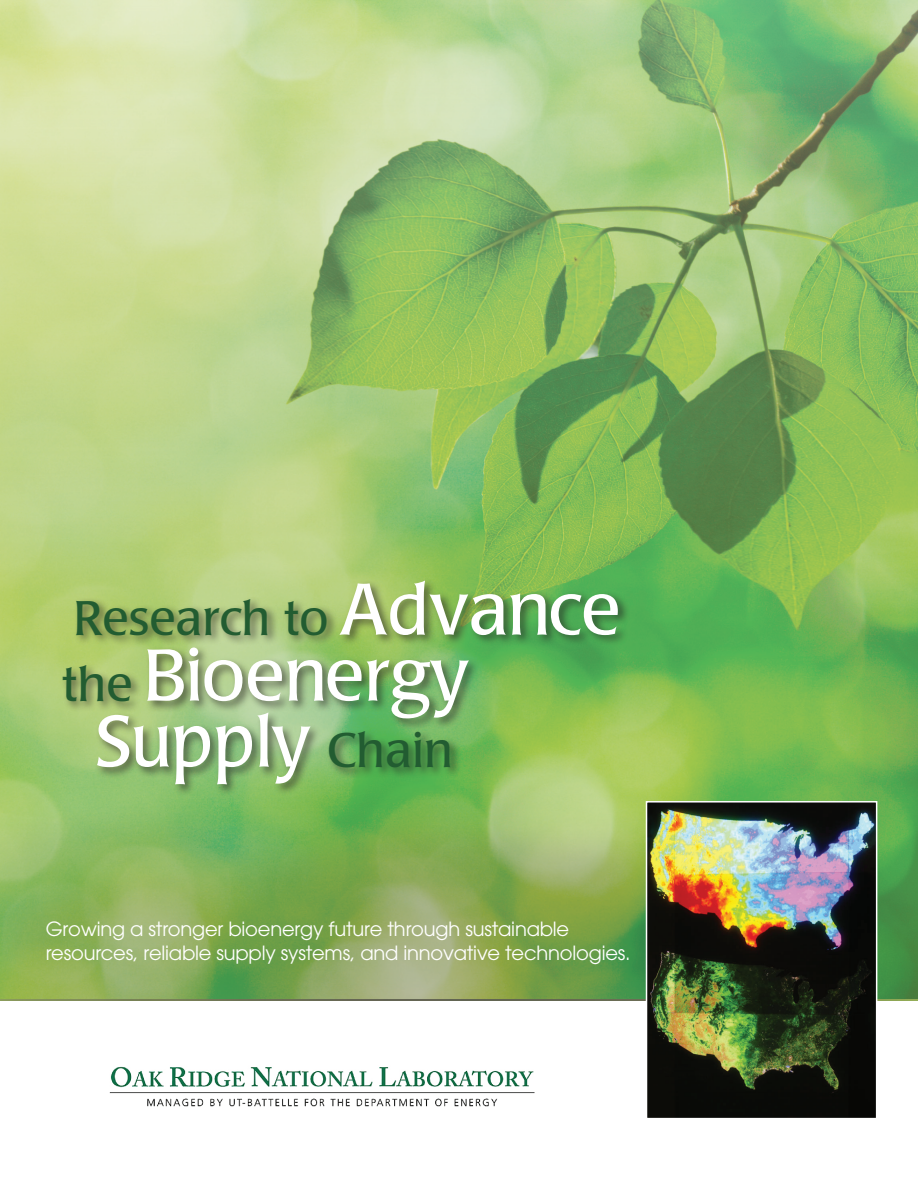
<style>
.page{position:relative;width:918px;height:1188px;background:#fff}
.page>*{position:absolute;margin:0;border:0;box-sizing:border-box;transform-origin:0 0}
.t1{font:72px/66px "Poppl Laudatio";color:#fff;text-align:center}
.t2{font:48px "Poppl Laudatio";color:#225c31}
.t3{font:19.5px/24px "Avant Garde";letter-spacing:-.01em;color:#fff}
.s1{font-size:72px;color:#fff}
.s2{font-size:48px;color:#225c31}
</style>
<div class="page">
<img style="left:0;top:1px;width:918px;height:998px">
<img style="left:649px;top:804px;width:225px;height:312px">
<div style="left:646px;top:801px;width:231px;height:318px;border:2px solid #fff"></div>
<div style="left:60px;top:577px;width:570px;height:219px;background:#231f20;opacity:.6"></div>
<img style="left:109px;top:1066px;width:426px;height:41px">
<h2 class="t2" style="left:74px;top:591px;width:548px">Research to <span class="s1">Advance</span></h2>
<h1 class="t1" style="left:63px;top:644px;width:408px"><span class="s2">the</span> Bioenergy<br>Supply <span class="s2">Chain</span></h1>
<p class="t3" style="left:46px;top:917px;width:586px">Growing a stronger bioenergy future through sustainable resources, reliable supply systems, and innovative technologies.</p>
</div>
